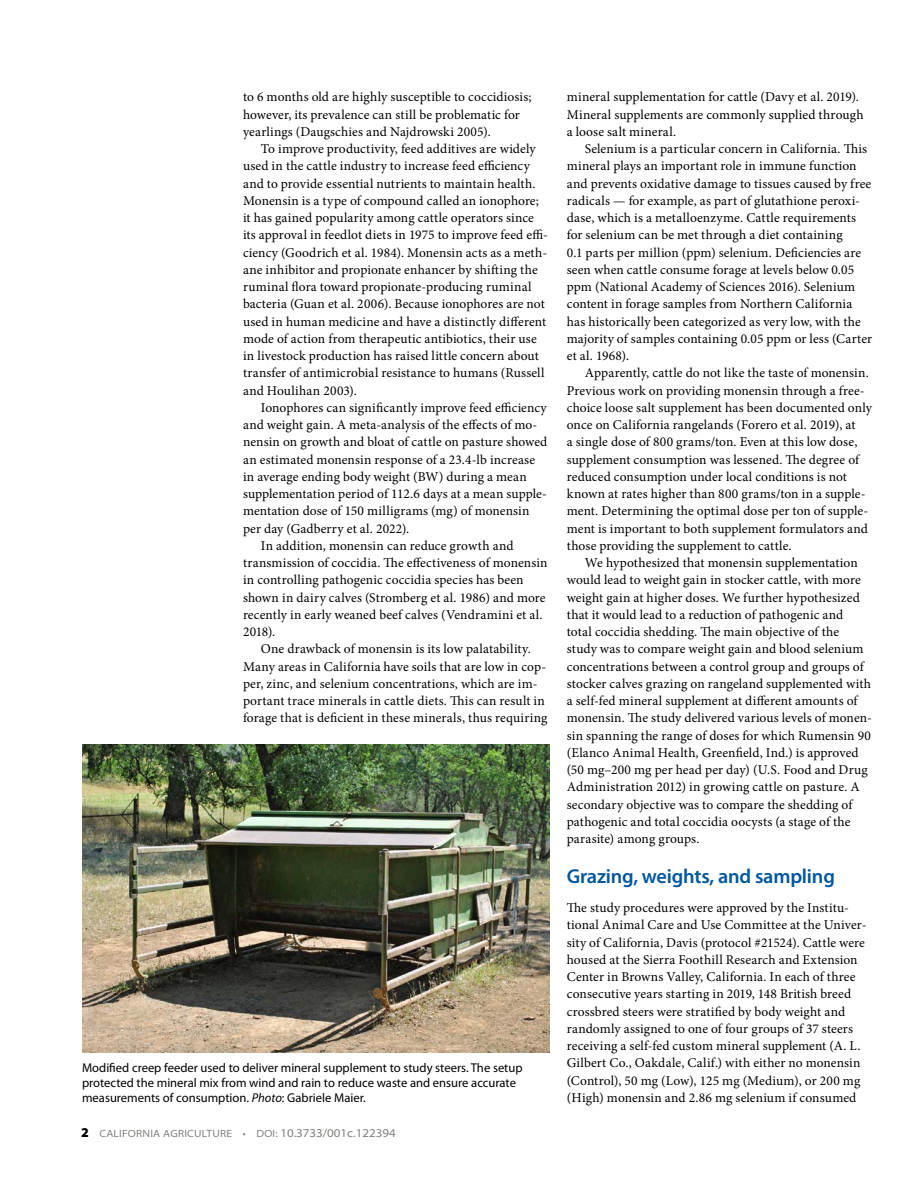
<style>
.page{position:relative;width:918px;height:1188px;background:#fff}
.page>*{position:absolute;margin:0;border:0;box-sizing:border-box;transform-origin:0 0}
.t1{font:600 20.25px "Myriad Pro";letter-spacing:-.01em;color:#00579f}
.t2{font:13.5px/17.2px "Minion Pro";letter-spacing:.005em;color:#000}
.t3{font:12.75px/15px "Myriad Pro";color:#000}
.t4{font:semi-expanded 10.5px "Myriad Pro";letter-spacing:.02em;color:#7f817c}
.s1{font-style:italic}
.s2{font-weight:900;font-stretch:normal;font-size:13.5px;color:#000}
.s3{font-size:12px}
</style>
<div class="page">
<img style="left:82px;top:744px;width:468px;height:309px">
<p class="t2" style="left:243px;top:88px;width:290px">to 6 months old are highly susceptible to coccidiosis; however, its prevalence can still be problematic for yearlings (Daugschies and Najdrowski 2005).</p>
<p class="t2" style="left:243px;top:140px;width:306px;text-indent:18px">To improve productivity, feed additives are widely used in the cattle industry to increase feed efficiency and to provide essential nutrients to maintain health.<br>Monensin is a type of compound called an ionophore; it has gained popularity among cattle operators since its approval in feedlot diets in 1975 to improve feed effi&shy;ciency (Goodrich et al. 1984). Monensin acts as a meth&shy;ane inhibitor and propionate enhancer by shifting the ruminal flora toward propionate-producing ruminal bacteria (Guan et al. 2006). Because ionophores are not used in human medicine and have a distinctly different mode of action from therapeutic antibiotics, their use in livestock production has raised little concern about transfer of antimicrobial resistance to humans (Russell and Houlihan 2003).</p>
<p class="t2" style="left:261px;top:399px;width:287px">Ionophores can significantly improve feed efficiency</p>
<p class="t2" style="left:243px;top:416px;width:296px">and weight gain. A meta-analysis of the effects of mo-</p>
<p class="t2" style="left:243px;top:433px;width:306px">nensin on growth and bloat of cattle on pasture showed</p>
<p class="t2" style="left:243px;top:451px;width:294px">an estimated monensin response of a 23.4-lb increase</p>
<p class="t2" style="left:243px;top:468px;width:285px">in average ending body weight (BW) during a mean</p>
<p class="t2" style="left:243px;top:485px;width:305px">supplementation period of 112.6 days at a mean supple-</p>
<p class="t2" style="left:243px;top:502px;width:288px">mentation dose of 150 milligrams (mg) of monensin</p>
<p class="t2" style="left:243px;top:520px;width:168px">per day (Gadberry et al. 2022).</p>
<p class="t2" style="left:261px;top:537px;width:254px">In addition, monensin can reduce growth and</p>
<p class="t2" style="left:243px;top:554px;width:306px">transmission of coccidia. The effectiveness of monensin</p>
<p class="t2" style="left:243px;top:571px;width:282px">in controlling pathogenic coccidia species has been</p>
<p class="t2" style="left:243px;top:589px;width:304px">shown in dairy calves (Stromberg et al. 1986) and more</p>
<p class="t2" style="left:243px;top:606px;width:301px">recently in early weaned beef calves (Vendramini et al.</p>
<p class="t2" style="left:243px;top:623px;width:34px">2018).</p>
<p class="t2" style="left:261px;top:640px;width:271px">One drawback of monensin is its low palatability.</p>
<p class="t2" style="left:243px;top:658px;width:305px">Many areas in California have soils that are low in cop-</p>
<p class="t2" style="left:243px;top:675px;width:296px">per, zinc, and selenium concentrations, which are im-</p>
<p class="t2" style="left:243px;top:692px;width:303px">portant trace minerals in cattle diets. This can result in</p>
<p class="t2" style="left:243px;top:709px;width:306px">forage that is deficient in these minerals, thus requiring</p>
<p class="t3" style="left:82px;top:1060px;width:442px">Modified creep feeder used to deliver mineral supplement to study steers. The setup protected the mineral mix from wind and rain to reduce waste and ensure accurate measurements of consumption. <span class="s1">Photo</span>: Gabriele Maier.</p>
<p class="t4" style="left:81px;top:1127px;width:316px"><span class="s2">2</span> CALIFORNIA AGRICULTURE • DOI: <span class="s3">10.3733/001c.122394</span></p>
<p class="t2" style="left:567px;top:88px;width:298px">mineral supplementation for cattle (Davy et al. 2019).<br>Mineral supplements are commonly supplied through a loose salt mineral.</p>
<p class="t2" style="left:567px;top:140px;width:307px;text-indent:18px">Selenium is a particular concern in California. This mineral plays an important role in immune function and prevents oxidative damage to tissues caused by free radicals — for example, as part of glutathione peroxi&shy;dase, which is a metalloenzyme. Cattle requirements for selenium can be met through a diet containing<br>0.1 parts per million (ppm) selenium. Deficiencies are seen when cattle consume forage at levels below 0.05 ppm (National Academy of Sciences 2016). Selenium content in forage samples from Northern California has historically been categorized as very low, with the majority of samples containing 0.05 ppm or less (Carter et al. 1968).</p>
<p class="t2" style="left:567px;top:365px;width:307px;text-indent:18px">Apparently, cattle do not like the taste of monensin.<br>Previous work on providing monensin through a free&shy;choice loose salt supplement has been documented only once on California rangelands (Forero et al. 2019), at<br>a single dose of 800 grams/ton. Even at this low dose, supplement consumption was lessened. The degree of reduced consumption under local conditions is not known at rates higher than 800 grams/ton in a supple&shy;ment. Determining the optimal dose per ton of supple&shy;ment is important to both supplement formulators and those providing the supplement to cattle.</p>
<p class="t2" style="left:567px;top:554px;width:307px;text-indent:18px">We hypothesized that monensin supplementation would lead to weight gain in stocker cattle, with more weight gain at higher doses. We further hypothesized that it would lead to a reduction of pathogenic and total coccidia shedding. The main objective of the study was to compare weight gain and blood selenium concentrations between a control group and groups of stocker calves grazing on rangeland supplemented with a self-fed mineral supplement at different amounts of monensin. The study delivered various levels of monen&shy;sin spanning the range of doses for which Rumensin 90 (Elanco Animal Health, Greenfield, Ind.) is approved (50 mg–200 mg per head per day) (U.S. Food and Drug Administration 2012) in growing cattle on pasture. A secondary objective was to compare the shedding of pathogenic and total coccidia oocysts (a stage of the parasite) among groups.</p>
<h1 class="t1" style="left:567px;top:865px;width:270px">Grazing, weights, and sampling</h1>
<p class="t2" style="left:567px;top:899px;width:301px">The study procedures were approved by the Institu&shy;tional Animal Care and Use Committee at the Univer&shy;sity of California, Davis (protocol #21524). Cattle were housed at the Sierra Foothill Research and Extension Center in Browns Valley, California. In each of three consecutive years starting in 2019, 148 British breed crossbred steers were stratified by body weight and randomly assigned to one of four groups of 37 steers receiving a self-fed custom mineral supplement (A. L.<br>Gilbert Co., Oakdale, Calif.) with either no monensin (Control), 50 mg (Low), 125 mg (Medium), or 200 mg (High) monensin and 2.86 mg selenium if consumed</p>
</div>
